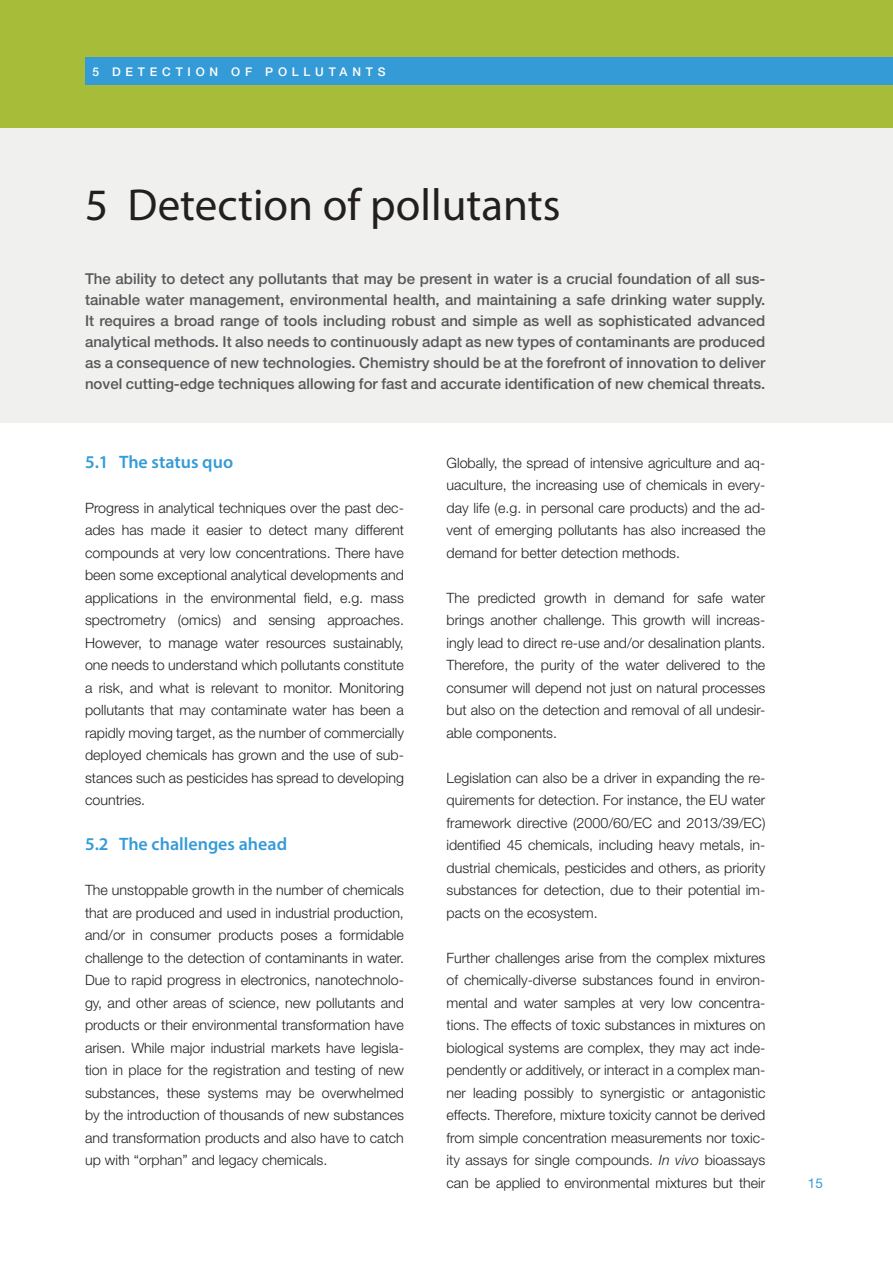
<style>
.page{position:relative;width:893px;height:1263px;background:#fff}
.page>*{position:absolute;margin:0;border:0;box-sizing:border-box;transform-origin:0 0}
.t1{font:45px "Myriad Pro";color:#231f20}
.t2{font:600 18px "Myriad Pro";color:#359bd6}
.t3{font:500 15px/21px "Helvetica Neue";color:#57585a;text-align:justify}
.t4{font:300 14.25px/22.5px "Helvetica Neue";color:#231f20;text-align:justify}
.t5{font:13.5px "Helvetica Neue";color:#359bd6}
.t6{font:500 12px "Helvetica Neue";letter-spacing:.4em;color:#fff}
.s1{font-style:italic}
</style>
<div class="page">
<div style="left:0;top:116px;width:893px;height:307px;background:#f0f1ef"></div>
<div style="left:0;top:0;width:893px;height:128px;background:#a7bd39"></div>
<div style="left:85px;top:57px;width:808px;height:27px;background:#359bd6"></div>
<p class="t6" style="left:92px;top:64px;width:295px">5 DETECTION OF POLLUTANTS</p>
<h1 class="t1" style="left:85px;top:177px;width:477px">5 Detection of pollutants</h1>
<p class="t3" style="left:85px;top:268px;width:682px">The ability to detect any pollutants that may be present in water is a crucial foundation of all sus&shy;tainable water management, environmental health, and maintaining a safe drinking water supply.<br>It requires a broad range of tools including robust and simple as well as sophisticated advanced analytical methods. It also needs to continuously adapt as new types of contaminants are produced as a consequence of new technologies. Chemistry should be at the forefront of innovation to deliver novel cutting-edge techniques allowing for fast and accurate identification of new chemical threats.</p>
<p class="t2" style="left:85px;top:450px;width:150px">5.1 The status quo</p>
<p class="t4" style="left:85px;top:496px;width:320px">Progress in analytical techniques over the past dec&shy;ades has made it easier to detect many different compounds at very low concentrations. There have been some exceptional analytical developments and applications in the environmental field, e.g. mass spectrometry (omics) and sensing approaches.<br>However, to manage water resources sustainably, one needs to understand which pollutants constitute a risk, and what is relevant to monitor. Monitoring pollutants that may contaminate water has been a rapidly moving target, as the number of commercially deployed chemicals has grown and the use of sub&shy;stances such as pesticides has spread to developing countries.</p>
<p class="t2" style="left:85px;top:833px;width:204px">5.2 The challenges ahead</p>
<p class="t4" style="left:85px;top:878px;width:320px">The unstoppable growth in the number of chemicals that are produced and used in industrial production, and/or in consumer products poses a formidable challenge to the detection of contaminants in water.<br>Due to rapid progress in electronics, nanotechnolo&shy;gy, and other areas of science, new pollutants and products or their environmental transformation have arisen. While major industrial markets have legisla&shy;tion in place for the registration and testing of new substances, these systems may be overwhelmed by the introduction of thousands of new substances and transformation products and also have to catch up with “orphan” and legacy chemicals.</p>
<p class="t4" style="left:446px;top:451px;width:320px">Globally, the spread of intensive agriculture and aq&shy;uaculture, the increasing use of chemicals in every&shy;day life (e.g. in personal care products) and the ad&shy;vent of emerging pollutants has also increased the demand for better detection methods.</p>
<p class="t4" style="left:446px;top:586px;width:320px">The predicted growth in demand for safe water brings another challenge. This growth will increas&shy;ingly lead to direct re-use and/or desalination plants.<br>Therefore, the purity of the water delivered to the consumer will depend not just on natural processes but also on the detection and removal of all undesir&shy;able components.</p>
<p class="t4" style="left:446px;top:766px;width:320px">Legislation can also be a driver in expanding the re&shy;quirements for detection. For instance, the EU water framework directive (2000/60/EC and 2013/39/EC) identified 45 chemicals, including heavy metals, in&shy;dustrial chemicals, pesticides and others, as priority substances for detection, due to their potential im&shy;pacts on the ecosystem.</p>
<p class="t4" style="left:446px;top:946px;width:320px">Further challenges arise from the complex mixtures of chemically-diverse substances found in environ&shy;mental and water samples at very low concentra&shy;tions. The effects of toxic substances in mixtures on biological systems are complex, they may act inde&shy;pendently or additively, or interact in a complex man&shy;ner leading possibly to synergistic or antagonistic effects. Therefore, mixture toxicity cannot be derived from simple concentration measurements nor toxic&shy;ity assays for single compounds. <span class="s1">In vivo</span> bioassays can be applied to environmental mixtures but their</p>
<p class="t5" style="left:808px;top:1175px;width:17px">15</p>
</div>
